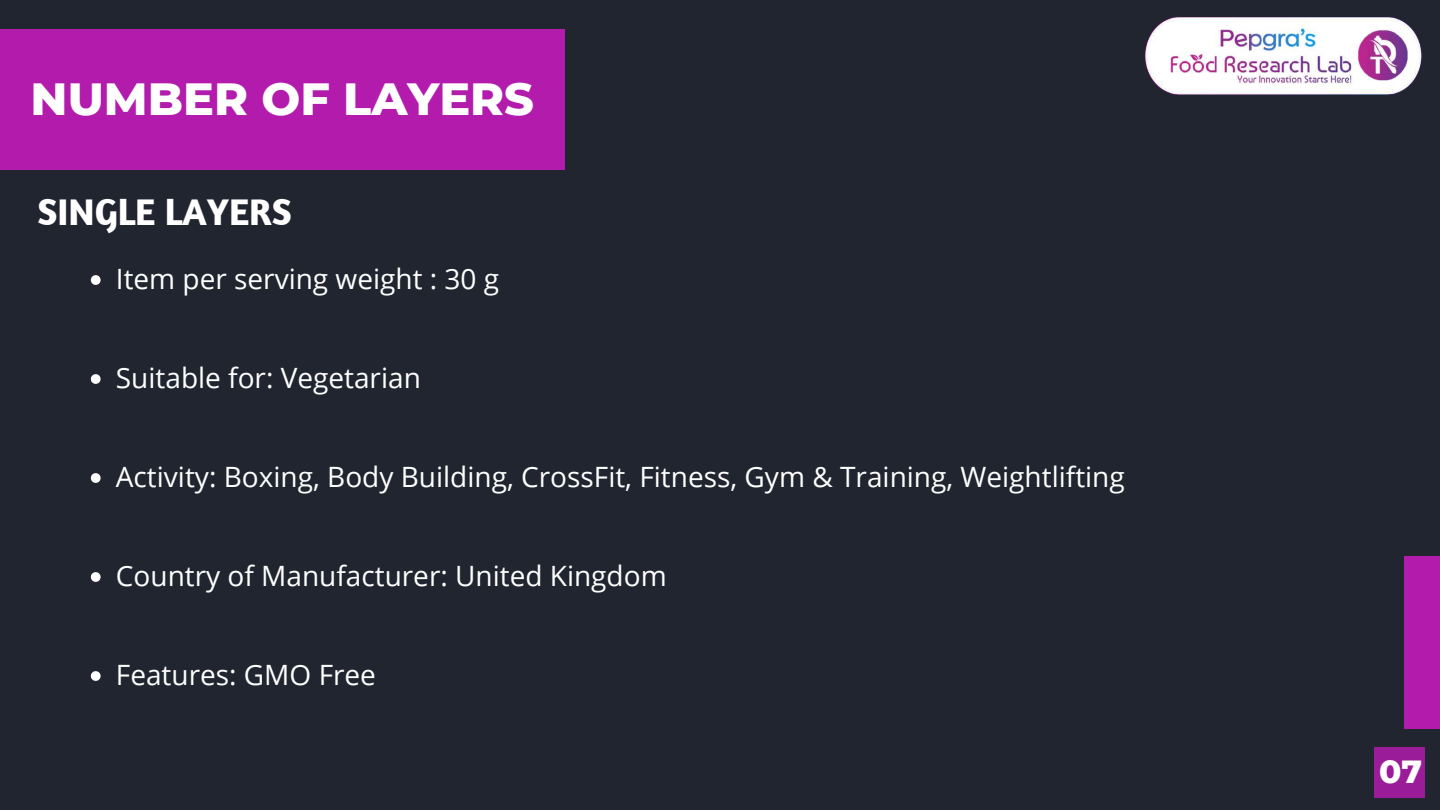
<style>
.page{position:relative;width:1440px;height:810px;background:#fff}
.page>*{position:absolute;margin:0;border:0;box-sizing:border-box;transform-origin:0 0}
.t1{font:800 46px "Montserrat";color:#fff}
.t2{font:700 38px "Amaranth";color:#fff}
.t3{font:800 32.7px "Montserrat";color:#fff}
.t4{font:28px "Open Sans";color:#fff}
</style>
<div class="page">
<div style="left:0;top:0;width:1440px;height:809px;background:#20252f"></div>
<div style="left:1404px;top:556px;width:36px;height:173px;background:#b21bac"></div>
<div style="left:0;top:29px;width:564px;height:140px;background:#b21bac"></div>
<img style="left:1144px;top:16px;width:278px;height:79px">
<div style="left:1375px;top:747px;width:50px;height:51px;background:#9b1c98"></div>
<svg style="left:91px;top:275px;width:10px;height:10px"></svg>
<svg style="left:91px;top:374px;width:10px;height:10px"></svg>
<svg style="left:91px;top:473px;width:10px;height:10px"></svg>
<svg style="left:91px;top:572px;width:10px;height:10px"></svg>
<svg style="left:91px;top:671px;width:10px;height:10px"></svg>
<h1 class="t1" style="left:31px;top:71px;width:505px">NUMBER OF LAYERS</h1>
<h2 class="t2" style="left:38px;top:188px;width:256px">SINGLE LAYERS</h2>
<p class="t4" style="left:116px;top:259px;width:385px">Item per serving weight : 30 g</p>
<p class="t4" style="left:116px;top:358px;width:306px">Suitable for: Vegetarian</p>
<p class="t4" style="left:116px;top:457px;width:1010px">Activity: Boxing, Body Building, CrossFit, Fitness, Gym &amp; Training, Weightlifting</p>
<p class="t4" style="left:116px;top:556px;width:552px">Country of Manufacturer: United Kingdom</p>
<p class="t4" style="left:116px;top:655px;width:262px">Features: GMO Free</p>
<p class="t3" style="left:1379px;top:751px;width:45px">07</p>
</div>
